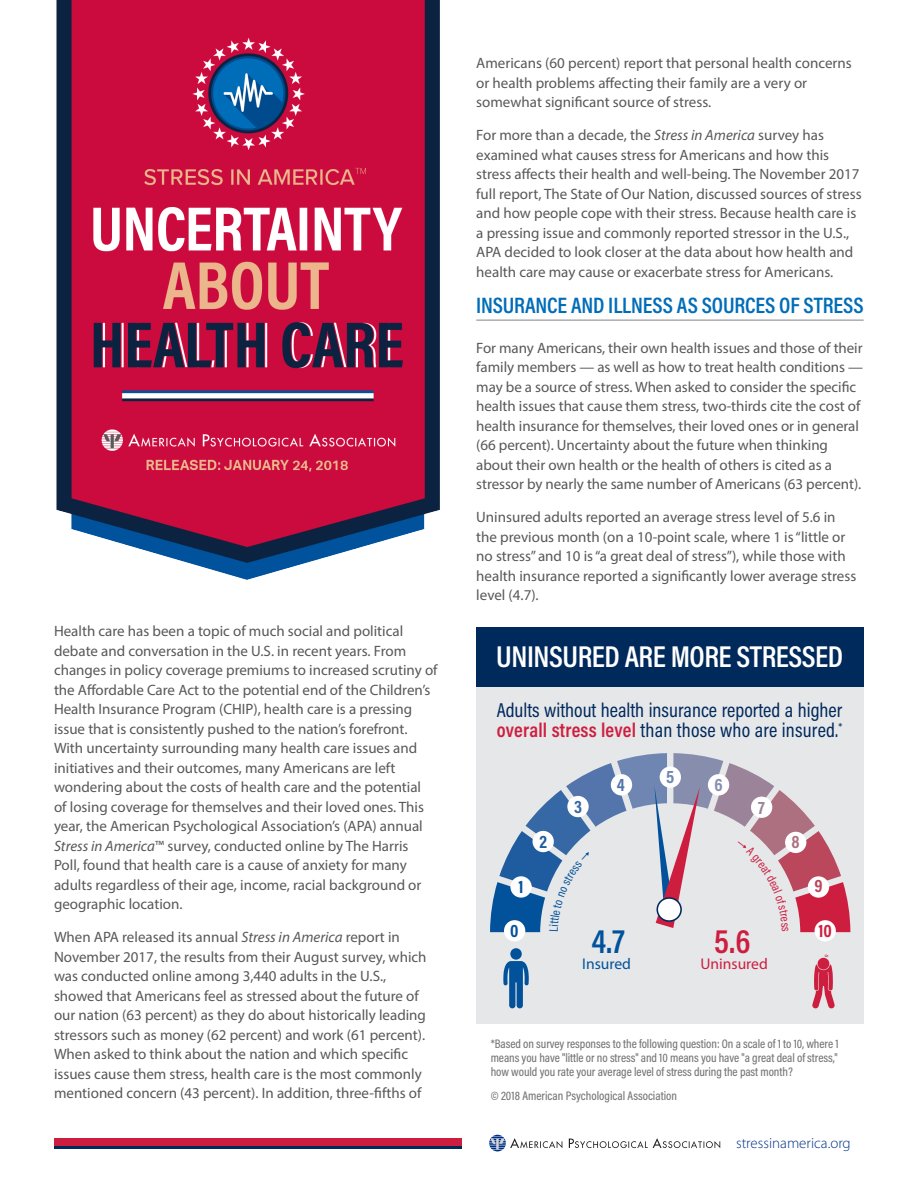
<style>
.page{position:relative;width:918px;height:1188px;background:#fff}
.page>*{position:absolute;margin:0;border:0;box-sizing:border-box;transform-origin:0 0}
.t1{font:600 34.35px "Acumin Pro Cond";color:#01529b}
.t2{font:600 34.35px "Acumin Pro Cond";color:#cd1e3f}
.t3{font:600 30.45px "Acumin Pro Cond";letter-spacing:-.015em;color:#fff}
.Paragraph_Style_2{font:600 22.5px "Acumin Pro Cond";letter-spacing:-.005em;color:#006db8}
.t4{font:20.25px/20.2px "Acumin Pro Cond";color:#00295c}
.t5{font:700 18.3px "Acumin Pro Cond";color:#01529b}
.t6{font:700 18.3px "Acumin Pro Cond";color:#cd1e3f}
.t7{font:700 18.3px "Acumin Pro Cond";color:#1e5b9f}
.t8{font:700 18.3px "Acumin Pro Cond";color:#3668a5}
.t9{font:700 18.3px "Acumin Pro Cond";color:#5475ab}
.t10{font:700 18.3px "Acumin Pro Cond";color:#6f86b2}
.t11{font:700 18.3px "Acumin Pro Cond";color:#878dad}
.t12{font:700 18.3px "Acumin Pro Cond";color:#9b8499}
.t13{font:700 18.3px "Acumin Pro Cond";color:#ad7081}
.t14{font:700 18.3px "Acumin Pro Cond";color:#ba475c}
.t15{font:15.6px "Myriad Pro";color:#cd1e3f}
.t16{font:15.6px "Myriad Pro";color:#01529b}
.Body_Copy_1{font:15px/19.5px "Myriad Pro";color:#57585a}
.t17{font:300 15px "Myriad Pro";color:#003186}
.t18{font:500 12.45px/14.1px "Acumin Pro Cond";letter-spacing:-.005em;color:#767575;text-align:justify}
.s1{font-style:italic}
.s2{font-weight:600;color:#cd1e3f}
</style>
<div class="page">
<svg style="left:489px;top:1135px;width:231px;height:16px"></svg>
<div style="left:54px;top:1138px;width:408px;height:8px;background:#cd1e3f"></div>
<hr style="left:54px;top:1146px;width:408px;height:2px;background:#00295c">
<hr style="left:476px;top:320px;width:388px;height:1px;background:#808285">
<img style="left:56px;top:0;width:384px;height:580px">
<div style="left:476px;top:684px;width:388px;height:340px;background:#e6e7e9"></div>
<div style="left:476px;top:627px;width:388px;height:59px;background:#00295c"></div>
<svg style="left:503px;top:961px;width:26px;height:48px"></svg>
<div style="left:510px;top:948px;width:12px;height:12px;background:#01529b;border-radius:50%"></div>
<svg style="left:812px;top:964px;width:23px;height:45px"></svg>
<div style="left:818px;top:958px;width:11px;height:12px;background:#cd1e3f;border-radius:50%"></div>
<div style="left:504px;top:920px;width:21px;height:21px;background:#fff;border-radius:50%"></div>
<div style="left:815px;top:920px;width:21px;height:22px;background:#fff;border-radius:50%"></div>
<svg style="left:490px;top:753px;width:360px;height:179px"></svg>
<p class="Body_Copy_1" style="left:54px;top:621px;width:385px">Health care has been a topic of much social and political debate and conversation in the U.S. in recent years. From changes in policy coverage premiums to increased scrutiny of the Affordable Care Act to the potential end of the Children’s Health Insurance Program (CHIP), health care is a pressing issue that is consistently pushed to the nation’s forefront.<br>With uncertainty surrounding many health care issues and initiatives and their outcomes, many Americans are left wondering about the costs of health care and the potential<br>of losing coverage for themselves and their loved ones. This year, the American Psychological Association’s (APA) annual <span class="s1">Stress in America</span>™ survey, conducted online by The Harris Poll, found that health care is a cause of anxiety for many adults regardless of their age, income, racial background or geographic location.</p>
<p class="Body_Copy_1" style="left:54px;top:927px;width:374px">When APA released its annual <span class="s1">Stress in America</span> report in November 2017, the results from their August survey, which was conducted online among 3,440 adults in the U.S., showed that Americans feel as stressed about the future of our nation (63 percent) as they do about historically leading stressors such as money (62 percent) and work (61 percent).<br>When asked to think about the nation and which specific issues cause them stress, health care is the most commonly mentioned concern (43 percent). In addition, three-fifths of</p>
<p class="Body_Copy_1" style="left:476px;top:53px;width:377px">Americans (60 percent) report that personal health concerns or health problems affecting their family are a very or somewhat significant source of stress.</p>
<p class="Body_Copy_1" style="left:476px;top:125px;width:387px">For more than a decade, the <span class="s1">Stress in America</span> survey has examined what causes stress for Americans and how this stress affects their health and well-being. The November 2017 full report, The State of Our Nation, discussed sources of stress and how people cope with their stress. Because health care is a pressing issue and commonly reported stressor in the U.S., APA decided to look closer at the data about how health and health care may cause or exacerbate stress for Americans.</p>
<p class="Paragraph_Style_2" style="left:476px;top:290px;width:389px">INSURANCE AND ILLNESS AS SOURCES OF STRESS</p>
<p class="Body_Copy_1" style="left:476px;top:338px;width:388px">For many Americans, their own health issues and those of their family members — as well as how to treat health conditions — may be a source of stress. When asked to consider the specific health issues that cause them stress, two-thirds cite the cost of health insurance for themselves, their loved ones or in general (66 percent). Uncertainty about the future when thinking about their own health or the health of others is cited as a stressor by nearly the same number of Americans (63 percent).</p>
<p class="Body_Copy_1" style="left:476px;top:507px;width:382px">Uninsured adults reported an average stress level of 5.6 in the previous month (on a 10-point scale, where 1 is “little or no stress” and 10 is “a great deal of stress”), while those with health insurance reported a significantly lower average stress level (4.7).</p>
<p class="t3" style="left:496px;top:637px;width:348px">UNINSURED ARE MORE STRESSED</p>
<p class="t4" style="left:497px;top:699px;width:347px">Adults without health insurance reported a higher <span class="s2">overall stress level</span> than those who are insured.<sup>*</sup></p>
<p class="t5" style="left:518px;top:875px;width:7px">1</p>
<p class="t5" style="left:510px;top:918px;width:10px">0</p>
<p class="t7" style="left:539px;top:829px;width:9px">2</p>
<p class="t8" style="left:574px;top:795px;width:9px">3</p>
<p class="t9" style="left:617px;top:772px;width:10px">4</p>
<p class="t10" style="left:666px;top:765px;width:10px">5</p>
<p class="t11" style="left:714px;top:772px;width:10px">6</p>
<p class="t12" style="left:758px;top:796px;width:8px">7</p>
<p class="t1" style="left:592px;top:919px;width:35px">4.7</p>
<p class="t2" style="left:714px;top:919px;width:38px">5.6</p>
<p class="t16" style="left:582px;top:954px;width:50px">Insured</p>
<p class="t15" style="left:700px;top:954px;width:69px">Uninsured</p>
<p class="t13" style="left:792px;top:830px;width:10px">8</p>
<p class="t14" style="left:814px;top:874px;width:10px">9</p>
<p class="t6" style="left:818px;top:918px;width:15px">10</p>
<p class="t18" style="left:491px;top:1036px;width:349px">*Based on survey responses to the following question: On a scale of 1 to 10, where 1 means you have "little or no stress" and 10 means you have "a great deal of stress," how would you rate your average level of stress during the past month?</p>
<p class="t18" style="left:491px;top:1088px;width:188px">© 2018 American Psychological Association</p>
<p class="t17" style="left:736px;top:1134px;width:116px">stressinamerica.org</p>
</div>
